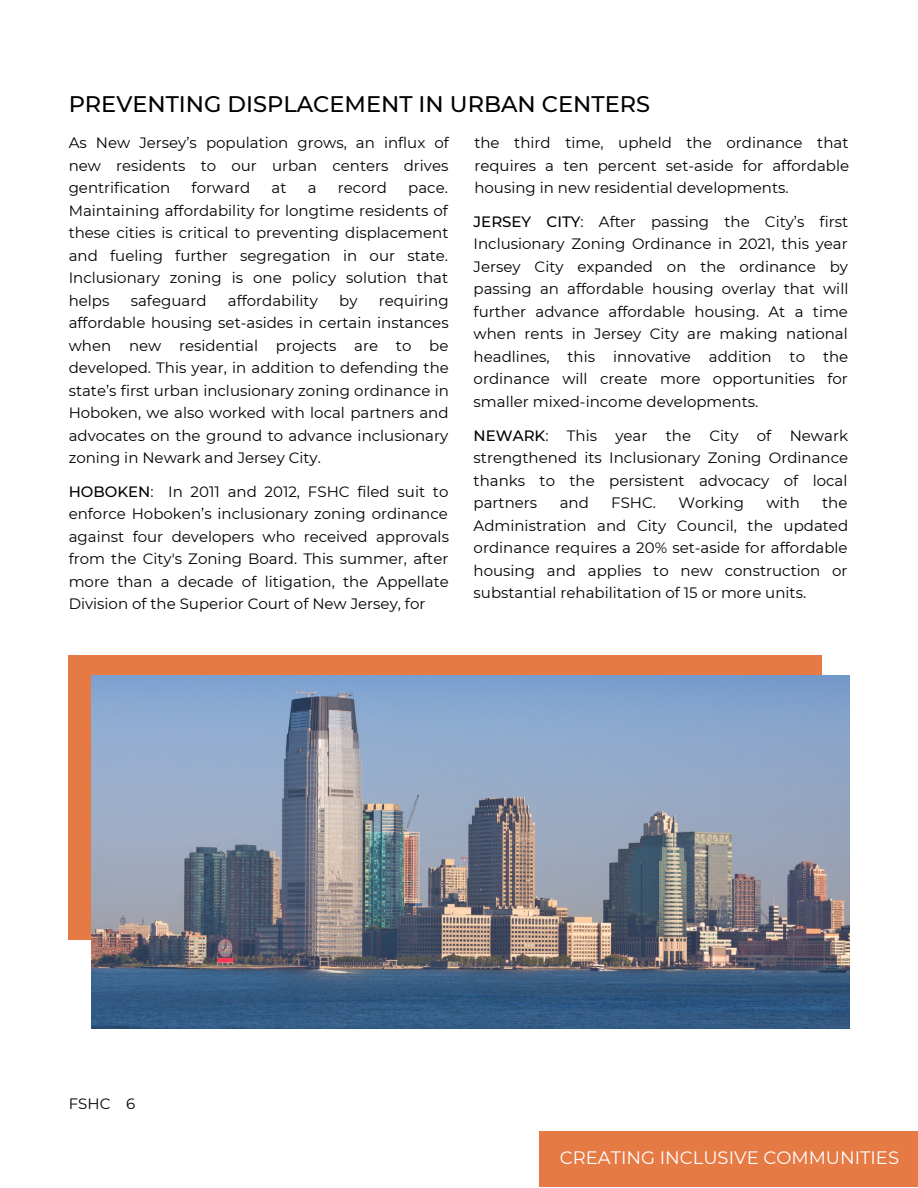
<style>
.page{position:relative;width:918px;height:1188px;background:#fff}
.page>*{position:absolute;margin:0;border:0;box-sizing:border-box;transform-origin:0 0}
.t1{font:500 22.5px "Montserrat";color:#000}
.t2{font:18px "Montserrat";color:#fff}
.t3{font:15px/22.5px "Montserrat";color:#000;text-align:justify}
.s1{font-weight:500}
</style>
<div class="page">
<div style="left:69px;top:656px;width:753px;height:283px;background:#e57a44"></div>
<img style="left:92px;top:676px;width:757px;height:352px">
<div style="left:540px;top:1131px;width:378px;height:56px;background:#e57a44"></div>
<h1 class="t1" style="left:69px;top:90px;width:583px">PREVENTING DISPLACEMENT IN URBAN CENTERS</h1>
<p class="t3" style="left:69px;top:131px;width:382px">As New Jersey’s population grows, an influx of new residents to our urban centers drives gentrification</p>
<p class="t3" style="left:474px;top:131px;width:376px">the third time, upheld the ordinance that requires a ten percent set-aside for affordable housing in new residential developments.</p>
<p class="t3" style="left:192px;top:176px;width:60px">forward</p>
<p class="t3" style="left:272px;top:176px;width:16px">at</p>
<p class="t3" style="left:308px;top:176px;width:10px">a</p>
<p class="t3" style="left:338px;top:176px;width:51px">record</p>
<p class="t3" style="left:69px;top:176px;width:381px;text-indent:340px">pace.<br>Maintaining affordability for longtime residents of these cities is critical to preventing displacement and fueling further segregation in our state.<br>Inclusionary zoning is one policy solution that helps</p>
<p class="t3" style="left:474px;top:210px;width:376px"><span class="s1">JERSEY CITY</span>: After passing the City’s first Inclusionary Zoning Ordinance in 2021, this year Jersey City expanded on the ordinance by passing an affordable housing overlay that will further advance affordable housing. At a time when rents in Jersey City are making national headlines, this innovative addition to the ordinance will create more opportunities for smaller mixed-income developments.</p>
<p class="t3" style="left:131px;top:289px;width:77px">safeguard</p>
<p class="t3" style="left:228px;top:289px;width:91px">affordability</p>
<p class="t3" style="left:339px;top:289px;width:20px">by</p>
<p class="t3" style="left:69px;top:289px;width:382px;text-indent:310px">requiring affordable housing set-asides in certain instances when new residential projects are to be developed. This year, in addition to defending the state’s first urban inclusionary zoning ordinance in Hoboken, we also worked with local partners and advocates on the ground to advance inclusionary zoning in Newark and Jersey City.</p>
<p class="t3" style="left:474px;top:424px;width:376px"><span class="s1">NEWARK</span>: This year the City of Newark strengthened its Inclusionary Zoning Ordinance thanks to the persistent advocacy of local partners</p>
<p class="t3" style="left:69px;top:480px;width:382px"><span class="s1">HOBOKEN</span>: In 2011 and 2012, FSHC filed suit to enforce Hoboken’s inclusionary zoning ordinance against four developers who received approvals from the City's Zoning Board. This summer, after more than a decade of litigation, the Appellate Division of the Superior Court of New Jersey, for</p>
<p class="t3" style="left:474px;top:491px;width:376px;text-indent:349px">the Administration and City Council, the updated ordinance requires a 20% set-aside for affordable housing and applies to new construction or substantial rehabilitation of 15 or more units.</p>
<p class="t3" style="left:560px;top:491px;width:31px">and</p>
<p class="t3" style="left:611px;top:491px;width:46px">FSHC.</p>
<p class="t3" style="left:678px;top:491px;width:67px">Working</p>
<p class="t3" style="left:766px;top:491px;width:35px">with</p>
<p class="t3" style="left:69px;top:1093px;width:68px">FSHC 6</p>
<p class="t2" style="left:560px;top:1146px;width:341px">CREATING INCLUSIVE COMMUNITIES</p>
</div>
